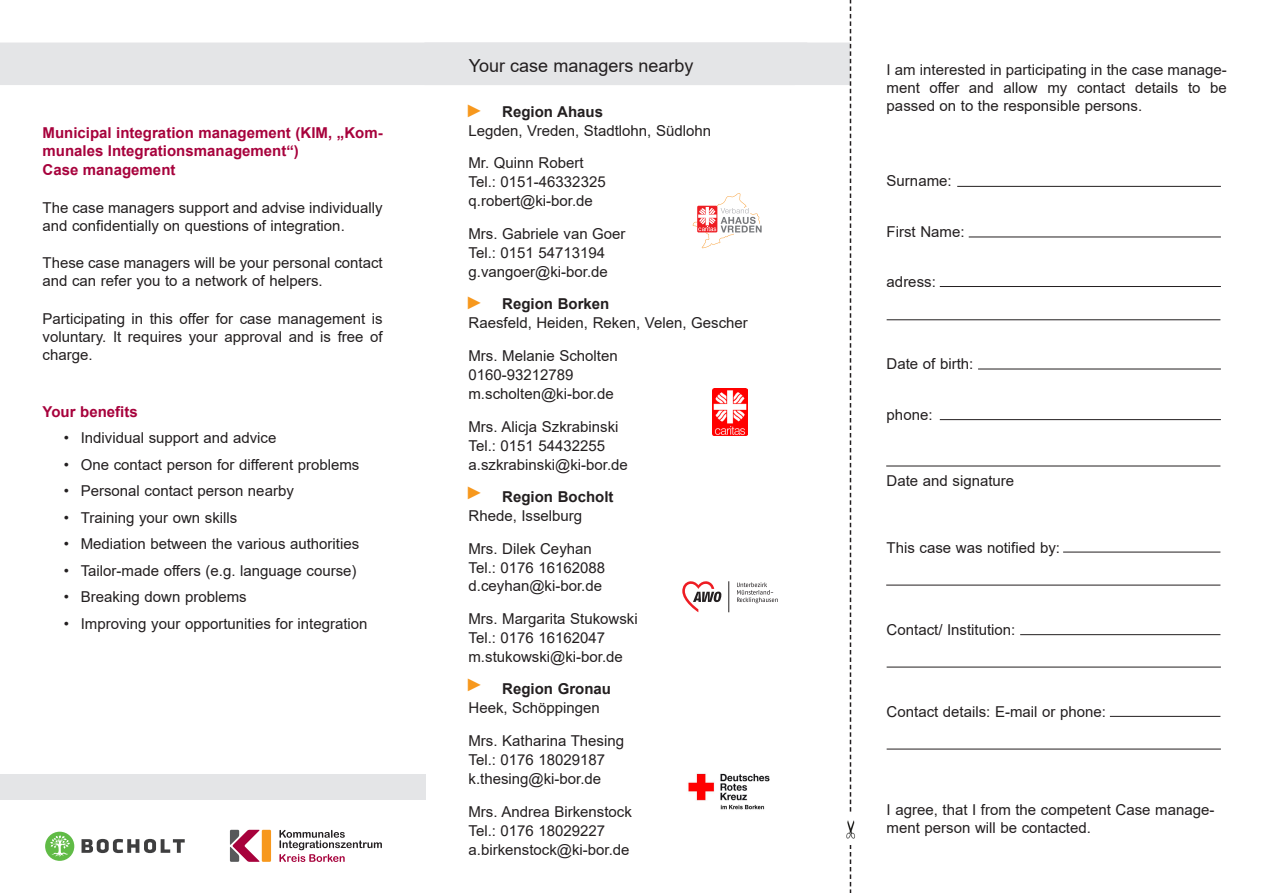
<style>
.page{position:relative;width:1263px;height:893px;background:#fff}
.page>*{position:absolute;margin:0;border:0;box-sizing:border-box;transform-origin:0 0}
.t1{font:18px "Arial";color:#231f20}
.t2{font:700 18px "Arial";color:#f7981d}
.t3{font:15px/18.9px "Arial";color:#231f20}
.t4{font:700 15px/18.5px "Arial";color:#a7023c}
.t5{font:700 15px "Arial";color:#231f20}
</style>
<div class="page">
<div style="left:0;top:43px;width:850px;height:42px;background:#e4e5e7"></div>
<div style="left:0;top:774px;width:425px;height:25px;background:#e4e5e7"></div>
<div style="left:424px;top:43px;width:383px;height:42px;background:#e4e5e7"></div>
<svg style="left:850px;top:0;width:371px;height:893px"></svg>
<img style="left:846px;top:814px;width:13px;height:31px">
<hr style="left:957px;top:186px;width:264px;height:1px;background:#231f20">
<hr style="left:969px;top:237px;width:252px;height:1px;background:#231f20">
<hr style="left:940px;top:286px;width:281px;height:1px;background:#231f20">
<hr style="left:887px;top:319px;width:333px;height:1px;background:#231f20">
<hr style="left:978px;top:369px;width:243px;height:1px;background:#231f20">
<hr style="left:940px;top:419px;width:281px;height:1px;background:#231f20">
<hr style="left:887px;top:749px;width:334px;height:1px;background:#231f20">
<hr style="left:1110px;top:716px;width:110px;height:1px;background:#231f20">
<hr style="left:1020px;top:634px;width:200px;height:1px;background:#231f20">
<hr style="left:1063px;top:552px;width:157px;height:1px;background:#231f20">
<hr style="left:886px;top:466px;width:334px;height:1px;background:#231f20">
<hr style="left:887px;top:667px;width:334px;height:1px;background:#231f20">
<hr style="left:886px;top:585px;width:334px;height:1px;background:#231f20">
<img style="left:688px;top:773px;width:82px;height:37px">
<svg style="left:682px;top:581px;width:39px;height:31px"></svg>
<hr style="left:728px;top:581px;width:1px;height:31px;background:#231f20">
<svg style="left:737px;top:582px;width:41px;height:21px"></svg>
<img style="left:712px;top:389px;width:36px;height:47px">
<svg style="left:692px;top:193px;width:70px;height:55px"></svg>
<svg style="left:279px;top:830px;width:103px;height:32px"></svg>
<div style="left:262px;top:830px;width:9px;height:32px;background:#f7981d"></div>
<svg style="left:230px;top:830px;width:30px;height:32px"></svg>
<svg style="left:82px;top:839px;width:103px;height:14px"></svg>
<svg style="left:45px;top:832px;width:29px;height:29px"></svg>
<p class="t4" style="left:43px;top:124px;width:342px">Municipal integration management (KIM, „Kom&shy;munales Integrationsmanagement“)<br>Case management</p>
<p class="t3" style="left:43px;top:198px;width:342px;line-height:18px">The case managers support and advise individually and confidentially on questions of integration.</p>
<p class="t3" style="left:43px;top:254px;width:342px;line-height:18px">These case managers will be your personal contact and can refer you to a network of helpers.</p>
<p class="t3" style="left:43px;top:310px;width:342px;line-height:18px;text-align:justify">Participating in this offer for case management is voluntary. It requires your approval and is free of charge.</p>
<p class="t4" style="left:43px;top:402px;width:97px">Your benefits</p>
<p class="t3" style="left:64px;top:428px;width:214px">• Individual support and advice</p>
<p class="t3" style="left:64px;top:455px;width:297px">• One contact person for different problems</p>
<p class="t3" style="left:64px;top:481px;width:232px">• Personal contact person nearby</p>
<p class="t3" style="left:64px;top:508px;width:175px">• Training your own skills</p>
<p class="t3" style="left:64px;top:534px;width:297px">• Mediation between the various authorities</p>
<p class="t3" style="left:64px;top:561px;width:294px">• Tailor-made offers (e.g. language course)</p>
<p class="t3" style="left:64px;top:587px;width:184px">• Breaking down problems</p>
<p class="t3" style="left:64px;top:614px;width:305px">• Improving your opportunities for integration</p>
<p class="t1" style="left:469px;top:54px;width:226px">Your case managers nearby</p>
<p class="t3" style="left:887px;top:60px;width:342px;line-height:18px;text-align:justify">I am interested in participating in the case manage&shy;ment offer and allow my contact details to be passed on to the responsible persons.</p>
<p class="t2" style="left:466px;top:98px;width:19px">►</p>
<p class="t5" style="left:502px;top:101px;width:102px">Region Ahaus</p>
<p class="t3" style="left:468px;top:115px;width:244px;line-height:32.2px">Legden, Vreden, Stadtlohn, Südlohn<br>Mr. Quinn Robert</p>
<p class="t3" style="left:468px;top:172px;width:139px">Tel.: 0151-46332325 q.robert@ki-bor.de</p>
<p class="t3" style="left:468px;top:224px;width:159px">Mrs. Gabriele van Goer<br>Tel.: 0151 54713194 g.vangoer@ki-bor.de</p>
<p class="t5" style="left:502px;top:293px;width:109px">Region Borken</p>
<p class="t3" style="left:468px;top:313px;width:281px">Raesfeld, Heiden, Reken, Velen, Gescher</p>
<p class="t3" style="left:468px;top:346px;width:151px">Mrs. Melanie Scholten<br>0160-93212789 m.scholten@ki-bor.de</p>
<p class="t3" style="left:468px;top:417px;width:161px">Mrs. Alicja Szkrabinski<br>Tel.: 0151 54432255 a.szkrabinski@ki-bor.de</p>
<p class="t5" style="left:502px;top:486px;width:113px">Region Bocholt</p>
<p class="t3" style="left:468px;top:506px;width:115px">Rhede, Isselburg</p>
<p class="t3" style="left:468px;top:539px;width:138px">Mrs. Dilek Ceyhan<br>Tel.: 0176 16162088 d.ceyhan@ki-bor.de</p>
<p class="t3" style="left:468px;top:610px;width:171px">Mrs. Margarita Stukowski<br>Tel.: 0176 16162047 m.stukowski@ki-bor.de</p>
<p class="t5" style="left:502px;top:679px;width:110px">Region Gronau</p>
<p class="t3" style="left:468px;top:698px;width:133px">Heek, Schöppingen</p>
<p class="t3" style="left:468px;top:732px;width:157px">Mrs. Katharina Thesing<br>Tel.: 0176 18029187 k.thesing@ki-bor.de</p>
<p class="t3" style="left:468px;top:802px;width:165px">Mrs. Andrea Birkenstock<br>Tel.: 0176 18029227 a.birkenstock@ki-bor.de</p>
<p class="t3" style="left:887px;top:171px;width:67px">Surname:</p>
<p class="t3" style="left:887px;top:222px;width:79px">First Name:</p>
<p class="t3" style="left:887px;top:272px;width:51px">adress:</p>
<p class="t2" style="left:466px;top:290px;width:19px">►</p>
<p class="t3" style="left:887px;top:354px;width:88px">Date of birth:</p>
<p class="t3" style="left:887px;top:405px;width:47px">phone:</p>
<p class="t3" style="left:887px;top:471px;width:129px">Date and signature</p>
<p class="t2" style="left:466px;top:480px;width:19px">►</p>
<p class="t3" style="left:887px;top:538px;width:175px">This case was notified by:</p>
<p class="t3" style="left:887px;top:620px;width:130px">Contact/ Institution:</p>
<p class="t2" style="left:466px;top:672px;width:19px">►</p>
<p class="t3" style="left:887px;top:702px;width:221px">Contact details: E-mail or phone:</p>
<p class="t3" style="left:887px;top:801px;width:329px;line-height:18px">I agree, that I from the competent Case manage&shy;ment person will be contacted.</p>
</div>
